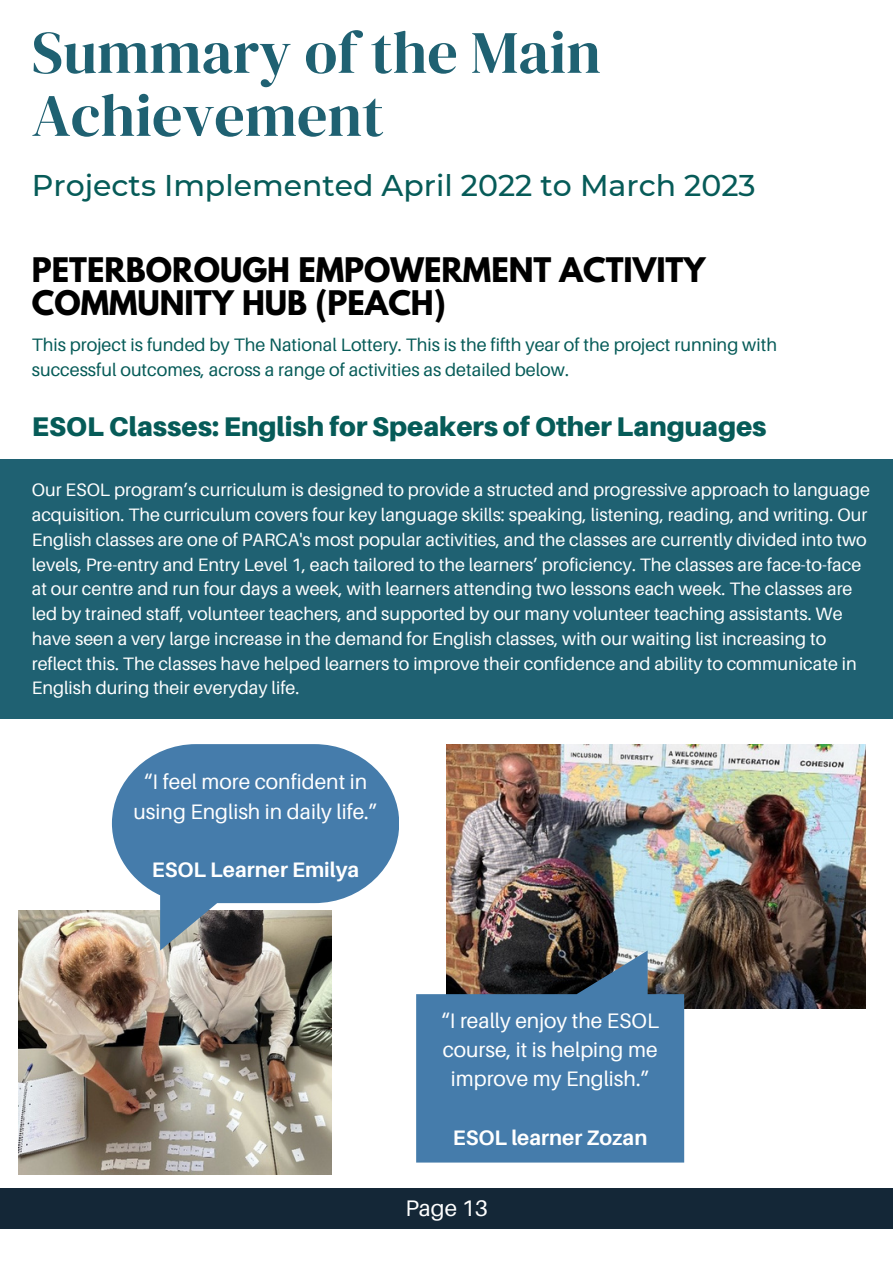
<style>
.page{position:relative;width:893px;height:1264px;background:#fff}
.page>*{position:absolute;margin:0;border:0;box-sizing:border-box;transform-origin:0 0}
.t1{font:60px/63px "DM Serif Display";color:#1f6172}
.t2{font:700 30px/32.7px "League Spartan";color:#000}
.t3{font:500 30px "Montserrat";color:#065b58}
.t4{font:900 27px "Aileron";color:#065b58}
.t5{font:22.5px "Aileron";color:#fff}
.t6{font:21px/29.2px "Aileron";color:#fff;text-align:center}
.t7{font:700 21px "Aileron";color:#fff}
.t8{font:18px/24.8px "Aileron";color:#fff}
.t9{font:18px/24.8px "Aileron";color:#065b58}
</style>
<div class="page">
<div style="left:0;top:459px;width:892px;height:259px;background:#1f6172"></div>
<div style="left:0;top:1187px;width:892px;height:41px;background:#142737"></div>
<img style="left:446px;top:744px;width:419px;height:264px">
<img style="left:19px;top:910px;width:312px;height:264px">
<svg style="left:112px;top:744px;width:287px;height:159px;fill:#457cab"></svg>
<svg style="left:416px;top:950px;width:268px;height:212px;fill:#457cab"></svg>
<h1 class="t1" style="left:32px;top:20px;width:570px">Summary of the Main<br>Achievement</h1>
<h2 class="t3" style="left:32px;top:166px;width:725px">Projects Implemented April 2022 to March 2023</h2>
<h2 class="t2" style="left:32px;top:257px;width:675px">PETERBOROUGH EMPOWERMENT ACTIVITY<br>COMMUNITY HUB (PEACH)</h2>
<p class="t9" style="left:32px;top:332px;width:746px">This project is funded by The National Lottery. This is the fifth year of the project running with successful outcomes, across a range of activities as detailed below.</p>
<h3 class="t4" style="left:32px;top:409px;width:736px">ESOL Classes: English for Speakers of Other Languages</h3>
<p class="t8" style="left:32px;top:477px;width:839px">Our ESOL program’s curriculum is designed to provide a structed and progressive approach to language acquisition. The curriculum covers four key language skills: speaking, listening, reading, and writing. Our English classes are one of PARCA's most popular activities, and the classes are currently divided into two levels, Pre-entry and Entry Level 1, each tailored to the learners’ proficiency. The classes are face-to-face at our centre and run four days a week, with learners attending two lessons each week. The classes are led by trained staff, volunteer teachers, and supported by our many volunteer teaching assistants. We have seen a very large increase in the demand for English classes, with our waiting list increasing to reflect this. The classes have helped learners to improve their confidence and ability to communicate in English during their everyday life.</p>
<p class="t6" style="left:133px;top:767px;width:246px">“I feel more confident in using English in daily life.”</p>
<p class="t7" style="left:152px;top:856px;width:209px">ESOL Learner Emilya</p>
<p class="t6" style="left:441px;top:1005px;width:219px">“I really enjoy the ESOL course, it is helping me improve my English.”</p>
<p class="t7" style="left:453px;top:1124px;width:196px">ESOL learner Zozan</p>
<p class="t5" style="left:405px;top:1194px;width:84px">Page 13</p>
</div>
